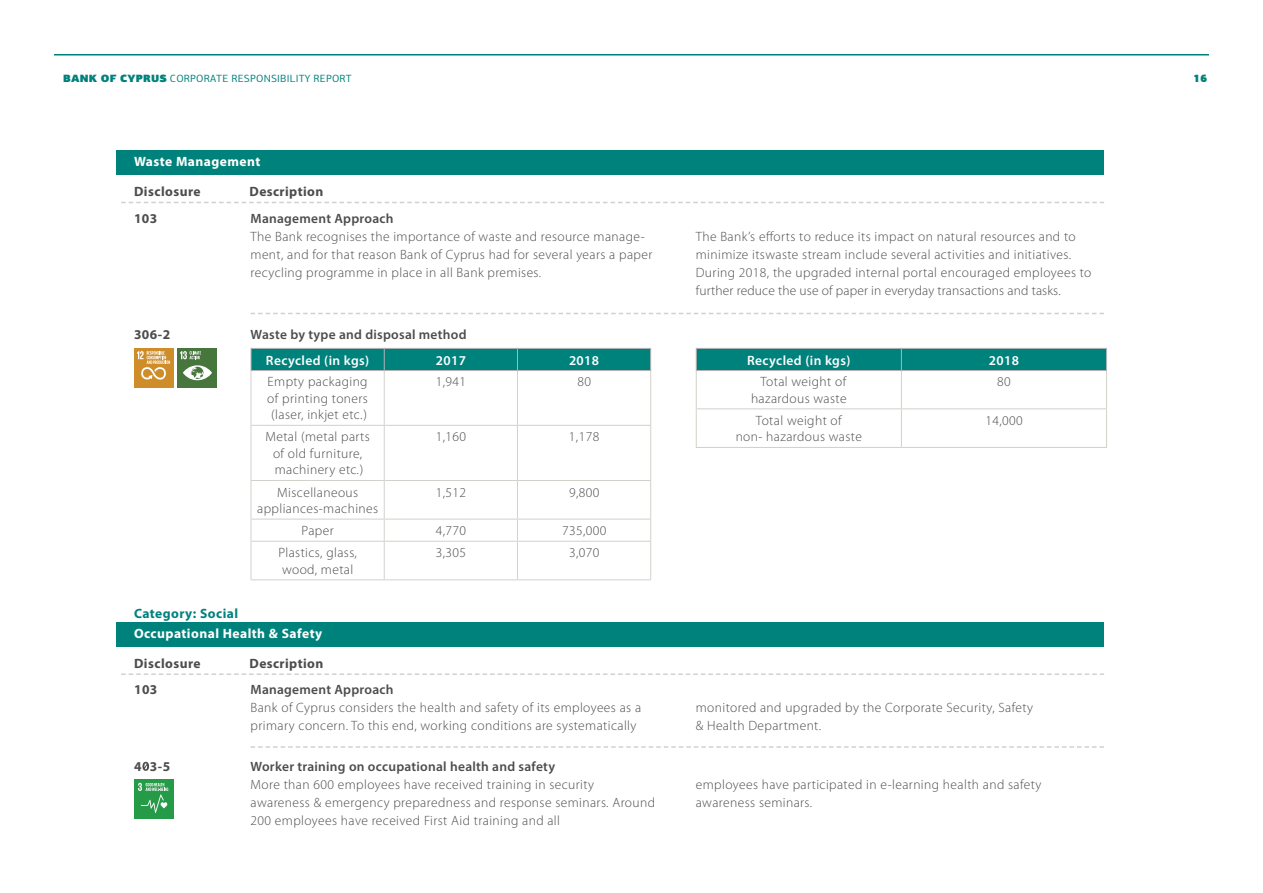
<style>
.page{position:relative;width:1263px;height:893px;background:#fff}
.page>*{position:absolute;margin:0;border:0;box-sizing:border-box;transform-origin:0 0}
.t1{font:300 13.5px/18px "Myriad Pro";letter-spacing:.03em;color:#4d4c4c}
.t2{font:300 13.5px/16.5px "Myriad Pro";letter-spacing:.03em;color:#4d4b4d;text-align:center}
.t3{font:600 13.5px "Myriad Pro";letter-spacing:.02em;color:#4d4c4c}
.t4{font:700 13.5px "Myriad Pro";letter-spacing:.03em;color:#4d4c4c}
.t5{font:600 13.5px "Myriad Pro";letter-spacing:.03em;color:#fff}
.t6{font:700 13.5px "Myriad Pro";letter-spacing:.035em;color:#fff}
.t7{font:700 13.5px "Myriad Pro";letter-spacing:.035em;color:#00827c}
.t8{font:10.5px "PF Centro Sans Pro";letter-spacing:.02em;color:#00827c}
.t9{font:10.5px "PF Centro Sans Pro U Black";color:#00827c}
.s1{font-family:"PF Centro Sans Pro U Black"}
</style>
<div class="page">
<hr style="left:54px;top:54px;width:1155px;height:2px;background:#00827c">
<div style="left:116px;top:150px;width:988px;height:24px;background:#00827c"></div>
<svg style="left:121px;top:202px;width:983px;height:1px"></svg>
<div style="left:251px;top:348px;width:400px;height:22px;background:#00827c"></div>
<hr style="left:251px;top:370px;width:133px;height:1px;background:#b2b4b3">
<hr style="left:384px;top:370px;width:133px;height:1px;background:#b2b4b3">
<hr style="left:517px;top:370px;width:134px;height:1px;background:#b2b4b3">
<hr style="left:251px;top:371px;width:1px;height:54px;background:#d2d1cb">
<hr style="left:384px;top:371px;width:1px;height:54px;background:#d2d1cb">
<hr style="left:517px;top:371px;width:1px;height:54px;background:#d2d1cb">
<hr style="left:650px;top:371px;width:1px;height:54px;background:#d2d1cb">
<hr style="left:251px;top:425px;width:133px;height:1px;background:#d2d1cb">
<hr style="left:251px;top:426px;width:1px;height:54px;background:#d2d1cb">
<hr style="left:384px;top:425px;width:133px;height:1px;background:#d2d1cb">
<hr style="left:384px;top:426px;width:1px;height:54px;background:#d2d1cb">
<hr style="left:517px;top:425px;width:134px;height:1px;background:#d2d1cb">
<hr style="left:517px;top:426px;width:1px;height:54px;background:#d2d1cb">
<hr style="left:650px;top:426px;width:1px;height:54px;background:#d2d1cb">
<hr style="left:251px;top:480px;width:133px;height:1px;background:#d2d1cb">
<hr style="left:251px;top:481px;width:1px;height:38px;background:#d2d1cb">
<hr style="left:384px;top:480px;width:133px;height:1px;background:#d2d1cb">
<hr style="left:384px;top:481px;width:1px;height:38px;background:#d2d1cb">
<hr style="left:517px;top:480px;width:134px;height:1px;background:#d2d1cb">
<hr style="left:517px;top:481px;width:1px;height:38px;background:#d2d1cb">
<hr style="left:650px;top:481px;width:1px;height:38px;background:#d2d1cb">
<hr style="left:251px;top:519px;width:133px;height:1px;background:#d2d1cb">
<svg style="left:251px;top:520px;width:1px;height:21px"></svg>
<hr style="left:384px;top:519px;width:133px;height:1px;background:#d2d1cb">
<svg style="left:384px;top:520px;width:1px;height:21px"></svg>
<hr style="left:517px;top:519px;width:134px;height:1px;background:#d2d1cb">
<svg style="left:517px;top:520px;width:1px;height:21px"></svg>
<svg style="left:650px;top:520px;width:1px;height:21px"></svg>
<hr style="left:251px;top:541px;width:133px;height:1px;background:#d2d1cb">
<hr style="left:251px;top:542px;width:1px;height:37px;background:#d2d1cb">
<hr style="left:384px;top:541px;width:133px;height:1px;background:#d2d1cb">
<hr style="left:384px;top:542px;width:1px;height:37px;background:#d2d1cb">
<hr style="left:517px;top:541px;width:134px;height:1px;background:#d2d1cb">
<hr style="left:517px;top:542px;width:1px;height:37px;background:#d2d1cb">
<hr style="left:650px;top:542px;width:1px;height:37px;background:#d2d1cb">
<hr style="left:251px;top:579px;width:133px;height:1px;background:#d2d1cb">
<hr style="left:384px;top:579px;width:133px;height:1px;background:#d2d1cb">
<hr style="left:517px;top:579px;width:134px;height:1px;background:#d2d1cb">
<div style="left:696px;top:348px;width:411px;height:22px;background:#00827c"></div>
<hr style="left:696px;top:370px;width:205px;height:1px;background:#b2b4b3">
<hr style="left:901px;top:370px;width:206px;height:1px;background:#b2b4b3">
<hr style="left:696px;top:371px;width:1px;height:37px;background:#d2d1cb">
<hr style="left:901px;top:371px;width:1px;height:37px;background:#d2d1cb">
<hr style="left:1106px;top:371px;width:1px;height:37px;background:#d2d1cb">
<hr style="left:696px;top:408px;width:205px;height:1px;background:#d2d1cb">
<hr style="left:696px;top:409px;width:1px;height:38px;background:#d2d1cb">
<hr style="left:901px;top:408px;width:206px;height:1px;background:#d2d1cb">
<hr style="left:901px;top:409px;width:1px;height:38px;background:#d2d1cb">
<hr style="left:1106px;top:409px;width:1px;height:38px;background:#d2d1cb">
<hr style="left:696px;top:447px;width:205px;height:1px;background:#d2d1cb">
<hr style="left:901px;top:447px;width:206px;height:1px;background:#d2d1cb">
<div style="left:134px;top:348px;width:39px;height:39px;background:#cf8d29"></div>
<svg style="left:137px;top:351px;width:33px;height:29px"></svg>
<div style="left:177px;top:348px;width:40px;height:39px;background:#46763b"></div>
<svg style="left:183px;top:365px;width:29px;height:15px"></svg>
<svg style="left:180px;top:351px;width:21px;height:8px"></svg>
<div style="left:116px;top:622px;width:988px;height:24px;background:#00827c"></div>
<svg style="left:121px;top:673px;width:983px;height:2px"></svg>
<svg style="left:142px;top:762px;width:7px;height:9px"></svg>
<div style="left:134px;top:780px;width:39px;height:39px;background:#269b47"></div>
<svg style="left:138px;top:783px;width:30px;height:30px"></svg>
<svg style="left:251px;top:313px;width:853px;height:1px"></svg>
<svg style="left:251px;top:746px;width:853px;height:2px"></svg>
<p class="t8" style="left:63px;top:73px;width:290px"><span class="s1">BANK OF CYPRUS</span> CORPORATE RESPONSIBILITY REPORT</p>
<p class="t9" style="left:1193px;top:72px;width:15px">16</p>
<p class="t6" style="left:134px;top:153px;width:128px">Waste Management</p>
<p class="t4" style="left:134px;top:183px;width:68px">Disclosure</p>
<p class="t4" style="left:250px;top:183px;width:75px">Description</p>
<p class="t4" style="left:134px;top:210px;width:25px">103</p>
<p class="t3" style="left:251px;top:210px;width:145px">Management Approach</p>
<p class="t1" style="left:251px;top:228px;width:403px">The Bank recognises the importance of waste and resource manage&shy;ment, and for that reason Bank of Cyprus had for several years a paper recycling programme in place in all Bank premises.</p>
<p class="t1" style="left:696px;top:228px;width:397px">The Bank’s efforts to reduce its impact on natural resources and to minimize itswaste stream include several activities and initiatives.<br>During 2018, the upgraded internal portal encouraged employees to further reduce the use of paper in everyday transactions and tasks.</p>
<p class="t4" style="left:134px;top:325px;width:38px">306-2</p>
<p class="t3" style="left:251px;top:326px;width:218px">Waste by type and disposal method</p>
<p class="t5" style="left:266px;top:351px;width:105px">Recycled (in kgs)</p>
<p class="t5" style="left:436px;top:351px;width:32px">2017</p>
<p class="t5" style="left:569px;top:351px;width:32px">2018</p>
<p class="t2" style="left:267px;top:374px;width:102px;text-align:justify">Empty packaging of printing toners (laser, inkjet etc.)</p>
<p class="t2" style="left:436px;top:374px;width:32px">1,941</p>
<p class="t2" style="left:577px;top:374px;width:15px">80</p>
<p class="t2" style="left:265px;top:429px;width:106px">Metal (metal parts of old furniture, machinery etc.)</p>
<p class="t2" style="left:436px;top:429px;width:32px">1,160</p>
<p class="t2" style="left:569px;top:429px;width:32px">1,178</p>
<p class="t2" style="left:257px;top:484px;width:123px">Miscellaneous appliances-machines</p>
<p class="t2" style="left:436px;top:484px;width:32px">1,512</p>
<p class="t2" style="left:569px;top:484px;width:32px">9,800</p>
<p class="t2" style="left:302px;top:523px;width:34px">Paper</p>
<p class="t2" style="left:436px;top:523px;width:32px">4,770</p>
<p class="t2" style="left:562px;top:523px;width:46px">735,000</p>
<p class="t2" style="left:278px;top:545px;width:80px;text-align:left">Plastics, glass, wood, metal</p>
<p class="t2" style="left:436px;top:545px;width:32px">3,305</p>
<p class="t2" style="left:569px;top:545px;width:32px">3,070</p>
<p class="t7" style="left:134px;top:605px;width:106px">Category: Social</p>
<p class="t6" style="left:134px;top:625px;width:190px">Occupational Health &amp; Safety</p>
<p class="t4" style="left:134px;top:655px;width:68px">Disclosure</p>
<p class="t4" style="left:250px;top:655px;width:75px">Description</p>
<p class="t5" style="left:747px;top:351px;width:105px">Recycled (in kgs)</p>
<p class="t5" style="left:989px;top:351px;width:32px">2018</p>
<p class="t2" style="left:751px;top:374px;width:97px;text-align:right">Total weight of hazardous waste</p>
<p class="t2" style="left:997px;top:374px;width:15px">80</p>
<p class="t2" style="left:736px;top:412px;width:128px">Total weight of<br>non- hazardous waste</p>
<p class="t2" style="left:985px;top:412px;width:39px">14,000</p>
<p class="t4" style="left:134px;top:681px;width:25px">103</p>
<p class="t4" style="left:134px;top:757px;width:38px">4 3-5</p>
<p class="t3" style="left:251px;top:681px;width:145px">Management Approach</p>
<p class="t1" style="left:251px;top:699px;width:392px">Bank of Cyprus considers the health and safety of its employees as a primary concern. To this end, working conditions are systematically</p>
<p class="t1" style="left:696px;top:699px;width:339px">monitored and upgraded by the Corporate Security, Safety &amp; Health Department.</p>
<p class="t3" style="left:251px;top:758px;width:306px">Worker training on occupational health and safety</p>
<p class="t1" style="left:251px;top:775px;width:406px">More than 600 employees have received training in security awareness &amp; emergency preparedness and response seminars. Around<br>200 employees have received First Aid training and all</p>
<p class="t1" style="left:696px;top:775px;width:347px">employees have participated in e-learning health and safety awareness seminars.</p>
</div>
